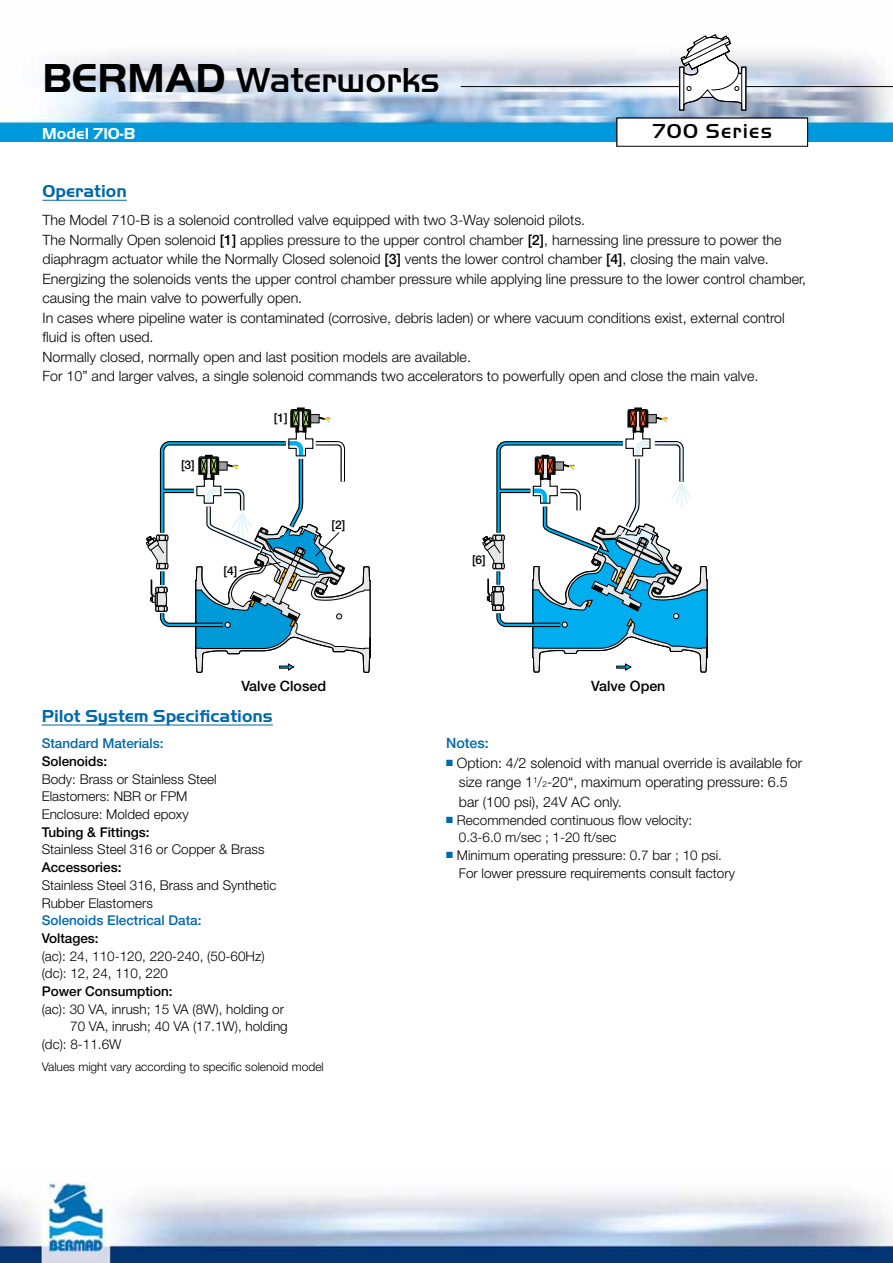
<style>
.page{position:relative;width:893px;height:1263px;background:#fff}
.page>*{position:absolute;margin:0;border:0;box-sizing:border-box;transform-origin:0 0}
.t1{font:500 36px "Handel Got D";letter-spacing:-.005em;color:#000}
.t2{font:500 21px "Handel Got D";letter-spacing:.06em;color:#000}
.t3{font:700 18px "Handel Got D";color:#0068ab}
.t4{font:700 16.5px "Handel Got D";color:#fff}
.t5{font:300 14.25px/19.5px "Helvetica Neue";color:#000}
.t6{font:500 14.25px "Helvetica Neue";color:#000}
.t7{font:500 14.25px "Helvetica Neue";color:#0068ab}
.t8{font:300 13.5px/17.7px "Helvetica Neue";color:#000}
.t9{font:500 13.5px "Helvetica Neue";color:#000}
.t10{font:500 13.5px "Helvetica Neue";color:#0068ab}
.t11{font:300 12px "Helvetica Neue";color:#000}
.t12{font:500 12px "Helvetica Neue";color:#000}
.s1{font-weight:700;font-size:42px}
.s2{font-weight:500}
.s3{color:#0068ab}
.s4{font-size:8.25px}
</style>
<div class="page">
<img style="left:0;top:52px;width:893px;height:90px">
<img style="left:0;top:1182px;width:893px;height:81px">
<hr style="left:461px;top:86px;width:432px;height:1px;background:#000">
<svg style="left:679px;top:34px;width:68px;height:77px"></svg>
<div style="left:741px;top:67px;width:5px;height:44px;border:1px solid #000"></div>
<div style="left:617px;top:118px;width:190px;height:28px;background:#fff"></div>
<div style="left:617px;top:118px;width:191px;height:29px;border:1px solid #000"></div>
<hr style="left:43px;top:200px;width:84px;height:1px;background:#0068ab">
<svg style="left:482px;top:408px;width:226px;height:265px"></svg>
<svg style="left:146px;top:408px;width:225px;height:265px"></svg>
<hr style="left:42px;top:725px;width:231px;height:1px;background:#0068ab">
<h1 class="t1" style="left:43px;top:60px;width:399px"><span class="s1">BERMAD</span> Waterworks</h1>
<p class="t4" style="left:42px;top:124px;width:95px">Model 710-B</p>
<h2 class="t2" style="left:653px;top:119px;width:121px">700 Series</h2>
<p class="t3" style="left:43px;top:181px;width:86px">Operation</p>
<p class="t5" style="left:43px;top:210px;width:765px">The Model 710-B is a solenoid controlled valve equipped with two 3-Way solenoid pilots.<br>The Normally Open solenoid <span class="s2">[1]</span> applies pressure to the upper control chamber <span class="s2">[2]</span>, harnessing line pressure to power the diaphragm actuator while the Normally Closed solenoid <span class="s2">[3]</span> vents the lower control chamber <span class="s2">[4]</span>, closing the main valve.<br>Energizing the solenoids vents the upper control chamber pressure while applying line pressure to the lower control chamber, causing the main valve to powerfully open.<br>In cases where pipeline water is contaminated (corrosive, debris laden) or where vacuum conditions exist, external control fluid is often used.<br>Normally closed, normally open and last position models are available.<br>For 10” and larger valves, a single solenoid commands two accelerators to powerfully open and close the main valve.</p>
<p class="t12" style="left:181px;top:457px;width:15px">[3]</p>
<p class="t12" style="left:224px;top:564px;width:15px">[4]</p>
<p class="t12" style="left:274px;top:410px;width:15px">[1]</p>
<p class="t12" style="left:332px;top:517px;width:15px">[2]</p>
<p class="t12" style="left:472px;top:552px;width:15px">[6]</p>
<p class="t6" style="left:241px;top:677px;width:86px">Valve Closed</p>
<p class="t6" style="left:591px;top:677px;width:76px">Valve Open</p>
<p class="t3" style="left:42px;top:706px;width:233px">Pilot System Specifications</p>
<p class="t10" style="left:42px;top:735px;width:123px">Standard Materials:</p>
<p class="t9" style="left:42px;top:753px;width:67px">Solenoids:</p>
<p class="t8" style="left:42px;top:770px;width:177px">Body: Brass or Stainless Steel<br>Elastomers: NBR or FPM<br>Enclosure: Molded epoxy</p>
<p class="t9" style="left:42px;top:824px;width:110px">Tubing &amp; Fittings:</p>
<p class="t8" style="left:42px;top:840px;width:224px">Stainless Steel 316 or Copper &amp; Brass</p>
<p class="t9" style="left:42px;top:859px;width:81px">Accessories:</p>
<p class="t8" style="left:42px;top:876px;width:236px">Stainless Steel 316, Brass and Synthetic<br>Rubber Elastomers</p>
<p class="t10" style="left:42px;top:912px;width:161px">Solenoids Electrical Data:</p>
<p class="t9" style="left:42px;top:930px;width:59px">Voltages:</p>
<p class="t8" style="left:42px;top:947px;width:224px">(ac): 24, 110-120, 220-240, (50-60Hz) (dc): 12, 24, 110, 220</p>
<p class="t9" style="left:42px;top:983px;width:133px">Power Consumption:</p>
<p class="t8" style="left:42px;top:1000px;width:244px">(ac): 30 VA, inrush; 15 VA (8W), holding or</p>
<p class="t8" style="left:70px;top:1017px;width:219px">70 VA, inrush; 40 VA (17.1W), holding</p>
<p class="t8" style="left:42px;top:1035px;width:81px">(dc): 8-11.6W</p>
<p class="t11" style="left:42px;top:1059px;width:284px">Values might vary according to specific solenoid model</p>
<p class="t7" style="left:446px;top:735px;width:44px">Notes:</p>
<p class="t5" style="left:459px;top:753px;width:345px;text-indent:-13px"><span class="s3">■</span> Option: 4/2 solenoid with manual override is available for size range 1<sup>1</sup>/<span class="s4">2</span>-20“, maximum operating pressure: 6.5 bar (100 psi), 24V AC only.</p>
<p class="t8" style="left:459px;top:810px;width:235px;text-indent:-13px"><span class="s3">■</span> Recommended continuous flow velocity:<br>0.3-6.0 m/sec ; 1-20 ft/sec</p>
<p class="t8" style="left:459px;top:846px;width:278px;text-indent:-13px"><span class="s3">■</span> Minimum operating pressure: 0.7 bar ; 10 psi.<br>For lower pressure requirements consult factory</p>
</div>
